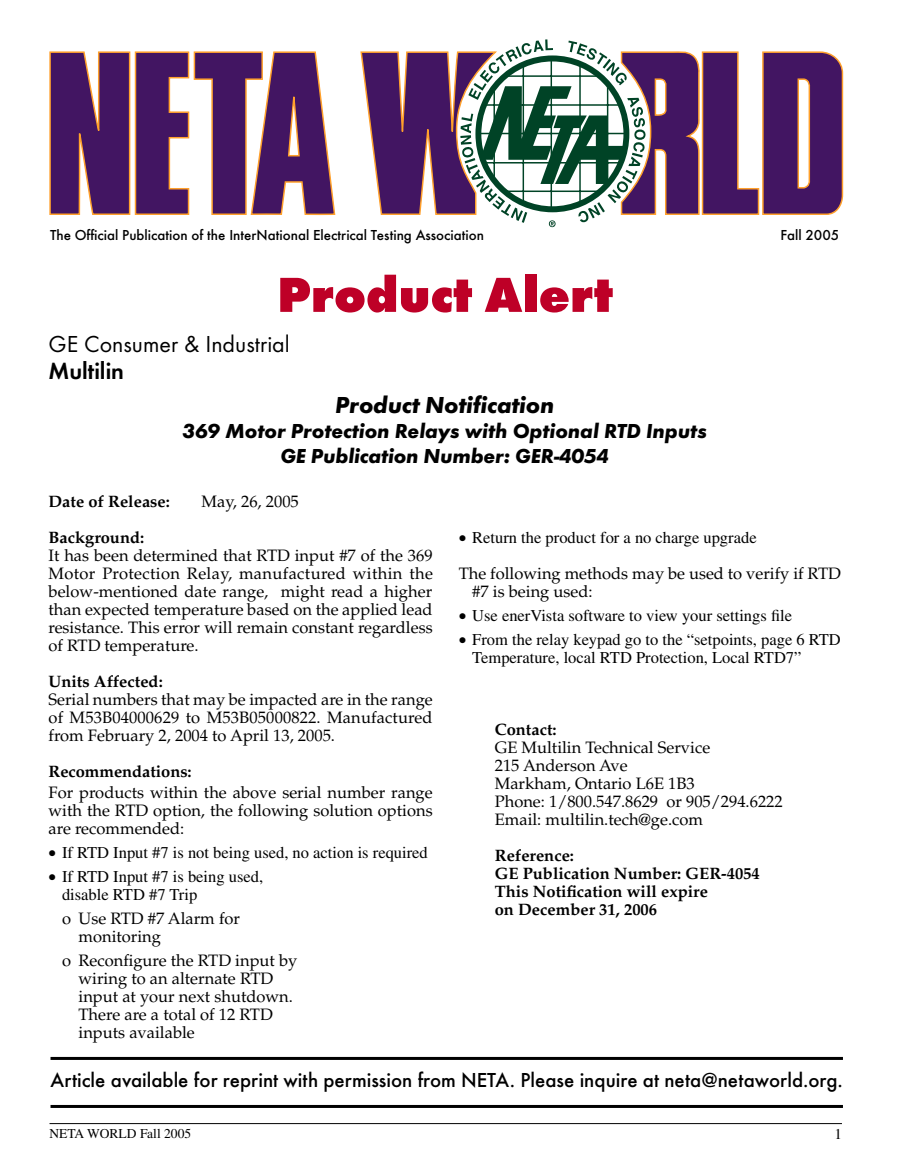
<style>
.page{position:relative;width:905px;height:1175px;background:#fff}
.page>*{position:absolute;margin:0;border:0;box-sizing:border-box;transform-origin:0 0}
.Headline_A{font:800 51px "Futura T";color:#be0027}
.Subhead_1a{font:24px "Futura T";color:#000}
.Headline_A3{font:italic 700 24px "Futura T";letter-spacing:-.01em;color:#000}
.Subhead_1a-2{font:600 24px "Futura T";color:#000}
.Subhead_1a_ct{font:500 21px "Futura T";color:#000}
.Headline_A3-2{font:italic 700 21px "Futura T";letter-spacing:-.005em;color:#000}
.Body_text{font:16.5px/18px "Palatino";color:#000;text-align:justify}
.Body_text-2{font:16.5px/18px "Times";color:#000}
.Body_text-3{font:700 16.5px/18px "Palatino";color:#000}
.Subhead_1{font:500 15px "Futura T";color:#000}
.t1{font:15px "Times";color:#000}
.t2{font:13.5px "Times";color:#000}
</style>
<div class="page">
<hr style="left:50px;top:1123px;width:792px;height:1px;background:#000">
<svg style="left:49px;top:51px;width:286px;height:165px"></svg>
<svg style="left:360px;top:39px;width:483px;height:188px"></svg>
<hr style="left:51px;top:1056px;width:792px;height:3px;background:#000">
<hr style="left:51px;top:1104px;width:792px;height:3px;background:#000">
<p class="Subhead_1" style="left:50px;top:226px;width:435px">The Official Publication of the InterNational Electrical Testing Association</p>
<p class="Subhead_1" style="left:780px;top:226px;width:60px">Fall 2005</p>
<p class="Headline_A" style="left:277px;top:264px;width:337px">Product Alert</p>
<p class="Subhead_1a" style="left:48px;top:330px;width:243px">GE Consumer &amp; Industrial</p>
<p class="Subhead_1a-2" style="left:48px;top:357px;width:77px">Multilin</p>
<p class="Headline_A3" style="left:335px;top:391px;width:221px">Product Notification</p>
<p class="Headline_A3-2" style="left:182px;top:418px;width:526px">369 Motor Protection Relays with Optional RTD Inputs</p>
<p class="Headline_A3-2" style="left:280px;top:444px;width:330px">GE Publication Number: GER-4054</p>
<p class="Body_text-3" style="left:48px;top:492px;width:123px">Date of Release:</p>
<p class="Body_text" style="left:201px;top:492px;width:99px">May, 26, 2005</p>
<p class="Body_text-3" style="left:48px;top:528px;width:97px">Background:</p>
<p class="Body_text" style="left:48px;top:546px;width:386px">It has been determined that RTD input #7 of the 369<br>Motor Protection Relay, manufactured within the below-mentioned date range, might read a higher than expected temperature based on the applied lead resistance. This error will remain constant regardless of RTD temperature.</p>
<p class="Body_text-3" style="left:48px;top:672px;width:116px">Units Affected:</p>
<p class="Body_text" style="left:48px;top:690px;width:386px">Serial numbers that may be impacted are in the range of M53B04000629 to M53B05000822. Manufactured from February 2, 2004 to April 13, 2005.</p>
<p class="Body_text-3" style="left:48px;top:762px;width:145px">Recommendations:</p>
<p class="Body_text" style="left:48px;top:783px;width:385px">For products within the above serial number range with the RTD option, the following solution options are recommended:</p>
<p class="Body_text-2" style="left:48px;top:843px;width:381px">• If RTD Input #7 is not being used, no action is required</p>
<p class="Body_text-2" style="left:62px;top:867px;width:203px;text-indent:-14px">• If RTD Input #7 is being used, disable RTD #7 Trip</p>
<p class="Body_text" style="left:78px;top:909px;width:163px;text-indent:-16px">o Use RTD #7 Alarm for monitoring</p>
<p class="Body_text" style="left:78px;top:951px;width:220px;text-align:left;text-indent:-16px">o Reconfigure the RTD input by wiring to an alternate RTD input at your next shutdown.<br>There are a total of 12 RTD inputs available</p>
<p class="Body_text-2" style="left:458px;top:528px;width:299px">• Return the product for a no charge upgrade</p>
<p class="Body_text" style="left:472px;top:565px;width:370px;text-indent:-14px">The following methods may be used to verify if RTD #7 is being used:</p>
<p class="Body_text-2" style="left:458px;top:606px;width:335px">• Use enerVista software to view your settings file</p>
<p class="Body_text-2" style="left:472px;top:630px;width:370px;text-indent:-14px">• From the relay keypad go to the “setpoints, page 6 RTD<br>Temperature, local RTD Protection, Local RTD7”</p>
<p class="Body_text-3" style="left:494px;top:720px;width:63px">Contact:</p>
<p class="Body_text" style="left:494px;top:739px;width:217px">GE Multilin Technical Service</p>
<p class="Body_text" style="left:494px;top:757px;width:134px">215 Anderson Ave</p>
<p class="Body_text" style="left:494px;top:775px;width:201px">Markham, Ontario L6E 1B3</p>
<p class="Body_text" style="left:494px;top:793px;width:289px">Phone: 1/800.547.8629 or 905/294.6222</p>
<p class="Body_text" style="left:494px;top:811px;width:210px">Email: multilin.tech@ge.com</p>
<p class="Body_text-3" style="left:494px;top:846px;width:81px">Reference:</p>
<p class="Body_text-3" style="left:494px;top:864px;width:266px">GE Publication Number: GER-4054</p>
<p class="Body_text-3" style="left:494px;top:882px;width:215px">This Notification will expire on December 31, 2006</p>
<p class="Subhead_1a_ct" style="left:51px;top:1067px;width:793px">Article available for reprint with permission from NETA. Please inquire at neta@netaworld.org.</p>
<p class="t2" style="left:50px;top:1126px;width:143px">NETA WORLD Fall 2005</p>
<p class="t1" style="left:834px;top:1126px;width:9px">1</p>
</div>
